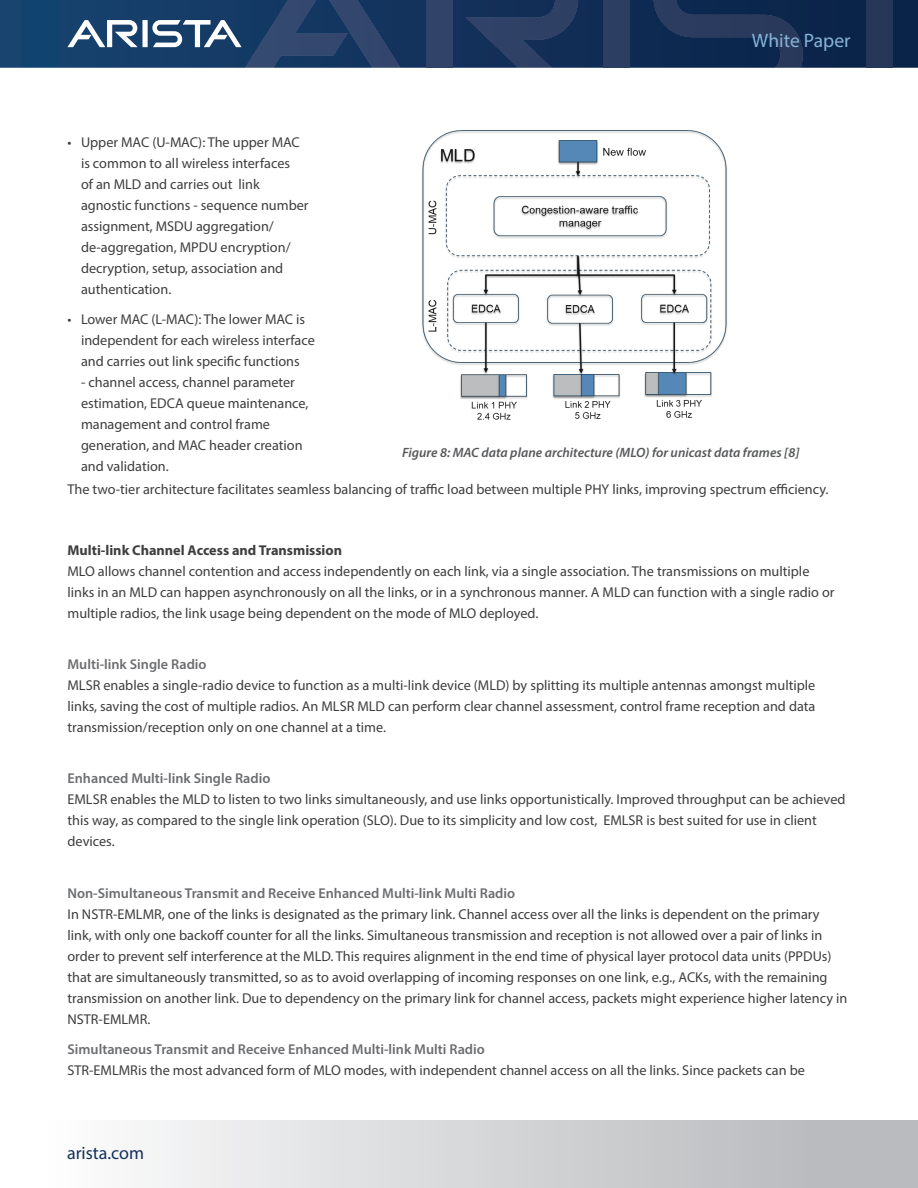
<style>
.page{position:relative;width:918px;height:1188px;background:#fff}
.page>*{position:absolute;margin:0;border:0;box-sizing:border-box;transform-origin:0 0}
.t1{font:19.5px "Myriad Pro";color:#85b4d6}
.t2{font:18px "Myriad Pro";color:#14315b}
.t3{font:14.25px/21px "Myriad Pro";color:#3e3e3f}
.Paragraph_Style_2{font:italic 600 13.5px "Myriad Pro";color:#57585a}
.s1{font-weight:700}
.s2{font-weight:600;color:#6c6d70}
</style>
<div class="page">
<svg style="left:0;top:0;width:918px;height:68px;background:#103059"></svg>
<div style="left:426px;top:0;width:26px;height:68px;background:#314369"></div>
<svg style="left:465px;top:0;width:113px;height:68px;background:#20375e"></svg>
<svg style="left:67px;top:0;width:333px;height:68px;background:#2f4e75"></svg>
<div style="left:604px;top:0;width:26px;height:68px;background:#2d3e63"></div>
<svg style="left:654px;top:0;width:149px;height:68px;background:#182f55"></svg>
<div style="left:867px;top:0;width:26px;height:68px;background:#273759"></div>
<div style="left:0;top:1120px;width:918px;height:68px;background:linear-gradient(to right,#fff,#b3b4b7)"></div>
<img style="left:422px;top:130px;width:305px;height:290px">
<h1 class="t1" style="left:752px;top:29px;width:100px">White Paper</h1>
<p class="t3" style="left:81px;top:131px;width:229px;text-indent:-14px">• Upper MAC (U-MAC): The upper MAC is common to all wireless interfaces<br>of an MLD and carries out link agnostic functions - sequence number assignment, MSDU aggregation/ de-aggregation, MPDU encryption/ decryption, setup, association and authentication.</p>
<p class="t3" style="left:81px;top:309px;width:235px;text-indent:-14px">• Lower MAC (L-MAC): The lower MAC is independent for each wireless interface and carries out link specific functions</p>
<p class="t3" style="left:81px;top:372px;width:229px">- channel access, channel parameter estimation, EDCA queue maintenance, management and control frame generation, and MAC header creation and validation.</p>
<p class="t3" style="left:68px;top:479px;width:763px">The two-tier architecture facilitates seamless balancing of traffic load between multiple PHY links, improving spectrum efficiency.</p>
<p class="Paragraph_Style_2" style="left:402px;top:444px;width:399px">Figure 8: MAC data plane architecture (MLO) for unicast data frames [8]</p>
<p class="t3" style="left:68px;top:539px;width:769px"><span class="s1">Multi-link Channel Access and Transmission<br></span>MLO allows channel contention and access independently on each link, via a single association. The transmissions on multiple links in an MLD can happen asynchronously on all the links, or in a synchronous manner. A MLD can function with a single radio or multiple radios, the link usage being dependent on the mode of MLO deployed.</p>
<p class="t3" style="left:68px;top:654px;width:749px"><span class="s2">Multi-link Single Radio<br></span>MLSR enables a single-radio device to function as a multi-link device (MLD) by splitting its multiple antennas amongst multiple links, saving the cost of multiple radios. An MLSR MLD can perform clear channel assessment, control frame reception and data transmission/reception only on one channel at a time.</p>
<p class="t3" style="left:68px;top:768px;width:780px"><span class="s2">Enhanced Multi-link Single Radio<br></span>EMLSR enables the MLD to listen to two links simultaneously, and use links opportunistically. Improved throughput can be achieved this way, as compared to the single link operation (SLO). Due to its simplicity and low cost, EMLSR is best suited for use in client devices.</p>
<p class="t3" style="left:68px;top:882px;width:781px"><span class="s2">Non-Simultaneous Transmit and Receive Enhanced Multi-link Multi Radio<br></span>In NSTR-EMLMR, one of the links is designated as the primary link. Channel access over all the links is dependent on the primary link, with only one backoff counter for all the links. Simultaneous transmission and reception is not allowed over a pair of links in order to prevent self interference at the MLD. This requires alignment in the end time of physical layer protocol data units (PPDUs) that are simultaneously transmitted, so as to avoid overlapping of incoming responses on one link, e.g., ACKs, with the remaining transmission on another link. Due to dependency on the primary link for channel access, packets might experience higher latency in NSTR-EMLMR.</p>
<p class="t3" style="left:68px;top:1039px;width:739px"><span class="s2">Simultaneous Transmit and Receive Enhanced Multi-link Multi Radio<br></span>STR-EMLMRis the most advanced form of MLO modes, with independent channel access on all the links. Since packets can be</p>
<p class="t2" style="left:67px;top:1142px;width:79px">arista.com</p>
</div>
